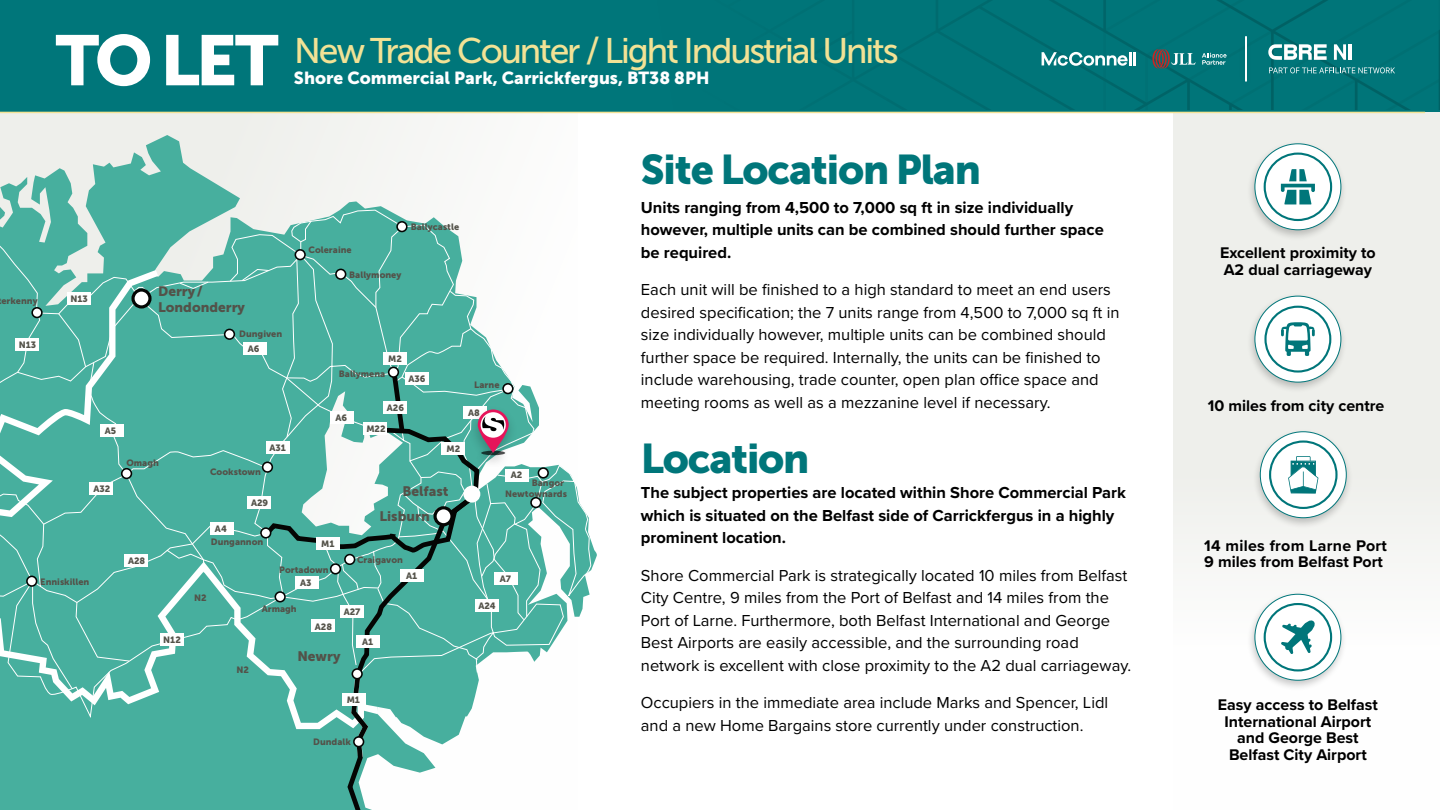
<style>
.page{position:relative;width:1440px;height:810px;background:#fff}
.page>*{position:absolute;margin:0;border:0;box-sizing:border-box;transform-origin:0 0}
.t1{font:70.5px "Museo Sans 900";color:#fff}
.t2{font:41.25px "Museo Sans 900";letter-spacing:-.03em;color:#00767a}
.t3{font:35.55px "Museo Sans 500";letter-spacing:-.06em;color:#f2e295}
.t4{font:17.4px "Museo Sans 900";color:#fff}
.t5{font:16.5px/22.5px "Proxima Nova";color:#000}
.t6{font:700 16.5px/22.5px "Proxima Nova";color:#000}
.t7{font:700 15.98px/16.6px "Proxima Nova";color:#000}
.t8{font:13.73px/25.4px "Museo Sans 900";color:#535249}
.t9{font:9.15px "Museo Sans 900";color:#535249}
</style>
<div class="page">
<svg style="left:0;top:71px;width:578px;height:739px;fill:#eff0ec"></svg>
<svg style="left:0;top:135px;width:597px;height:433px;fill:#f2f2ef"></svg>
<svg style="left:0;top:209px;width:592px;height:601px"></svg>
<div style="left:1173px;top:71px;width:267px;height:739px;background:linear-gradient(to right,#f4f5f2,#f4f5f2)"></div>
<div style="left:0;top:0;width:1440px;height:110px;background:#007579"></div>
<hr style="left:0;top:112px;width:1425px;height:1px;background:#f2e295">
<div style="left:1247px;top:140px;width:101px;height:101px;background:#000;opacity:.22"></div>
<svg style="left:1255px;top:144px;width:86px;height:86px"></svg>
<div style="left:1264px;top:153px;width:68px;height:68px;border:2px solid #00767a;border-radius:50%"></div>
<svg style="left:1281px;top:169px;width:34px;height:35px"></svg>
<div style="left:1247px;top:292px;width:101px;height:101px;background:#000;opacity:.22"></div>
<div style="left:1255px;top:296px;width:86px;height:86px;background:#fff;border-radius:50%"></div>
<div style="left:1264px;top:306px;width:67px;height:67px;border:2px solid #00767a;border-radius:50%"></div>
<svg style="left:1281px;top:322px;width:34px;height:34px"></svg>
<div style="left:1247px;top:590px;width:101px;height:101px;background:#000;opacity:.22"></div>
<div style="left:1255px;top:594px;width:86px;height:86px;background:#fff;border-radius:50%"></div>
<div style="left:1264px;top:603px;width:68px;height:69px;border:2px solid #00767a;border-radius:50%"></div>
<svg style="left:1281px;top:620px;width:34px;height:34px"></svg>
<div style="left:1252px;top:428px;width:101px;height:101px;background:#000;opacity:.22"></div>
<div style="left:1260px;top:432px;width:86px;height:86px;background:#fff;border-radius:50%"></div>
<div style="left:1269px;top:440px;width:69px;height:69px;border:2px solid #00767a;border-radius:50%"></div>
<svg style="left:1288px;top:456px;width:30px;height:37px"></svg>
<svg style="left:1334px;top:44px;width:12px;height:16px"></svg>
<hr style="left:1349px;top:44px;width:3px;height:16px;background:#fff">
<svg style="left:1268px;top:44px;width:59px;height:16px"></svg>
<svg style="left:1269px;top:67px;width:126px;height:6px"></svg>
<div style="left:1238px;top:34px;width:15px;height:57px;background:#007478"></div>
<hr style="left:1246px;top:36px;width:1px;height:45px;background:#fff">
<hr style="left:1245px;top:36px;width:1px;height:45px;background:#fff">
<svg style="left:1042px;top:52px;width:94px;height:14px"></svg>
<svg style="left:1202px;top:53px;width:25px;height:12px"></svg>
<svg style="left:1152px;top:49px;width:44px;height:20px"></svg>
<p class="t1" style="left:56px;top:21px;width:224px">TO LET</p>
<p class="t3" style="left:294px;top:31px;width:606px">New Trade Counter / Light Industrial Units</p>
<p class="t4" style="left:294px;top:68px;width:417px">Shore Commercial Park, Carrickfergus, BT38 8PH</p>
<p class="t9" style="left:1px;top:296px;width:38px">erkenny</p>
<p class="t9" style="left:19px;top:340px;width:19px">N13</p>
<p class="t9" style="left:71px;top:293px;width:19px">N13</p>
<p class="t9" style="left:105px;top:426px;width:13px">A5</p>
<p class="t9" style="left:94px;top:484px;width:18px">A32</p>
<p class="t9" style="left:40px;top:576px;width:51px">Enniskillen</p>
<p class="t8" style="left:158px;top:283px;width:88px;line-height:16.4px">Derry/<br>Londonderry</p>
<p class="t9" style="left:239px;top:329px;width:44px">Dungiven</p>
<p class="t9" style="left:126px;top:457px;width:34px">Omagh</p>
<p class="t9" style="left:248px;top:343px;width:13px">A6</p>
<p class="t9" style="left:210px;top:467px;width:53px">Cookstown</p>
<p class="t9" style="left:269px;top:443px;width:18px">A31</p>
<p class="t9" style="left:215px;top:523px;width:13px">A4</p>
<p class="t9" style="left:251px;top:497px;width:19px">A29</p>
<p class="t9" style="left:211px;top:536px;width:54px">Dungannon</p>
<p class="t9" style="left:309px;top:245px;width:45px">Coleraine</p>
<p class="t9" style="left:349px;top:270px;width:54px">Ballymoney</p>
<p class="t9" style="left:411px;top:222px;width:50px">Ballycastle</p>
<p class="t9" style="left:388px;top:354px;width:15px">M2</p>
<p class="t9" style="left:339px;top:368px;width:48px">Ballymena</p>
<p class="t9" style="left:409px;top:374px;width:19px">A36</p>
<p class="t9" style="left:335px;top:412px;width:13px">A6</p>
<p class="t9" style="left:387px;top:403px;width:19px">A26</p>
<p class="t9" style="left:366px;top:423px;width:21px">M22</p>
<p class="t9" style="left:474px;top:379px;width:27px">Larne</p>
<p class="t9" style="left:468px;top:407px;width:13px">A8</p>
<p class="t9" style="left:447px;top:444px;width:15px">M2</p>
<p class="t9" style="left:321px;top:538px;width:15px">M1</p>
<p class="t9" style="left:511px;top:470px;width:13px">A2</p>
<p class="t9" style="left:532px;top:477px;width:34px">Bangor</p>
<p class="t8" style="left:379px;top:478px;width:71px;text-indent:23px">Belfast<br>Lisburn</p>
<p class="t9" style="left:505px;top:488px;width:63px">Newtownards</p>
<p class="t9" style="left:128px;top:555px;width:19px">A28</p>
<p class="t9" style="left:163px;top:634px;width:19px">N12</p>
<p class="t9" style="left:194px;top:593px;width:14px">N2</p>
<p class="t9" style="left:237px;top:665px;width:14px">N2</p>
<p class="t9" style="left:279px;top:564px;width:51px">Portadown</p>
<p class="t9" style="left:300px;top:578px;width:13px">A3</p>
<p class="t9" style="left:262px;top:603px;width:37px">Armagh</p>
<p class="t9" style="left:315px;top:621px;width:19px">A28</p>
<p class="t9" style="left:357px;top:554px;width:47px">Craigavon</p>
<p class="t9" style="left:344px;top:606px;width:18px">A27</p>
<p class="t9" style="left:362px;top:636px;width:13px">A1</p>
<p class="t9" style="left:406px;top:571px;width:13px">A1</p>
<p class="t8" style="left:297px;top:643px;width:45px">Newry</p>
<p class="t9" style="left:347px;top:694px;width:15px">M1</p>
<p class="t9" style="left:500px;top:573px;width:13px">A7</p>
<p class="t9" style="left:478px;top:601px;width:19px">A24</p>
<p class="t9" style="left:313px;top:736px;width:39px">Dundalk</p>
<p class="t2" style="left:641px;top:146px;width:342px">Site Location Plan</p>
<p class="t6" style="left:641px;top:195px;width:464px">Units ranging from 4,500 to 7,000 sq ft in size individually however, multiple units can be combined should further space be required.</p>
<p class="t5" style="left:641px;top:278px;width:480px">Each unit will be finished to a high standard to meet an end users desired specification; the 7 units range from 4,500 to 7,000 sq ft in size individually however, multiple units can be combined should further space be required. Internally, the units can be finished to include warehousing, trade counter, open plan office space and meeting rooms as well as a mezzanine level if necessary.</p>
<p class="t2" style="left:641px;top:435px;width:170px">Location</p>
<p class="t6" style="left:641px;top:481px;width:487px">The subject properties are located within Shore Commercial Park which is situated on the Belfast side of Carrickfergus in a highly prominent location.</p>
<p class="t5" style="left:641px;top:563px;width:492px">Shore Commercial Park is strategically located 10 miles from Belfast City Centre, 9 miles from the Port of Belfast and 14 miles from the Port of Larne. Furthermore, both Belfast International and George Best Airports are easily accessible, and the surrounding road network is excellent with close proximity to the A2 dual carriageway.</p>
<p class="t5" style="left:641px;top:691px;width:469px">Occupiers in the immediate area include Marks and Spencer, Lidl and a new Home Bargains store currently under construction.</p>
<p class="t7" style="left:1220px;top:244px;width:157px">Excellent proximity to<br>A2 dual carriageway</p>
<p class="t7" style="left:1208px;top:397px;width:178px">10 miles from city centre</p>
<p class="t7" style="left:1204px;top:537px;width:184px">14 miles from Larne Port<br>9 miles from Belfast Port</p>
<p class="t7" style="left:1218px;top:696px;width:161px;text-align:center">Easy access to Belfast<br>International Airport and George Best<br>Belfast City Airport</p>
</div>
